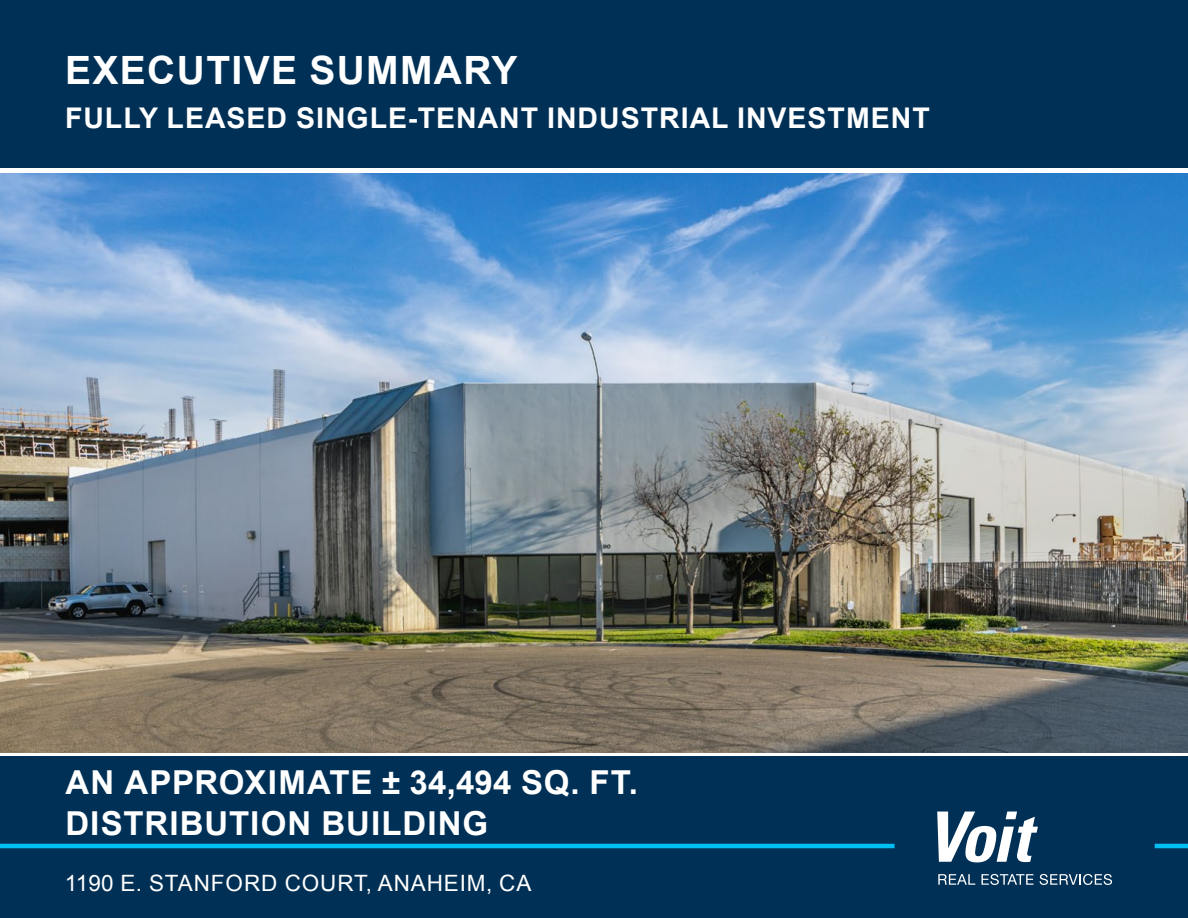
<style>
.page{position:relative;width:1188px;height:918px;background:#fff}
.page>*{position:absolute;margin:0;border:0;box-sizing:border-box;transform-origin:0 0}
.t1{font:700 39px "Arial";letter-spacing:.035em;color:#fff}
.t2{font:700 33px/41.1px "Arial";letter-spacing:.03em;color:#fff}
.t3{font:700 28.5px "Arial";letter-spacing:.035em;color:#fff}
.t4{font:22.5px "Arial";letter-spacing:.04em;color:#fff}
</style>
<div class="page">
<img style="left:0;top:173px;width:1188px;height:579px">
<div style="left:0;top:756px;width:1188px;height:162px;background:#003055"></div>
<hr style="left:0;top:844px;width:895px;height:4px;background:#00bdf2">
<hr style="left:1155px;top:844px;width:33px;height:4px;background:#00bdf2">
<svg style="left:938px;top:874px;width:37px;height:11px"></svg>
<svg style="left:982px;top:874px;width:51px;height:11px"></svg>
<svg style="left:1040px;top:874px;width:72px;height:11px"></svg>
<svg style="left:937px;top:812px;width:101px;height:50px"></svg>
<div style="left:0;top:0;width:1188px;height:167px;background:#003055"></div>
<p class="t1" style="left:65px;top:43px;width:454px">EXECUTIVE SUMMARY</p>
<p class="t3" style="left:65px;top:98px;width:866px">FULLY LEASED SINGLE-TENANT INDUSTRIAL INVESTMENT</p>
<p class="t2" style="left:65px;top:762px;width:574px">AN APPROXIMATE ± 34,494 SQ. FT.<br>DISTRIBUTION BUILDING</p>
<p class="t4" style="left:65px;top:868px;width:468px">1190 E. STANFORD COURT, ANAHEIM, CA</p>
</div>
